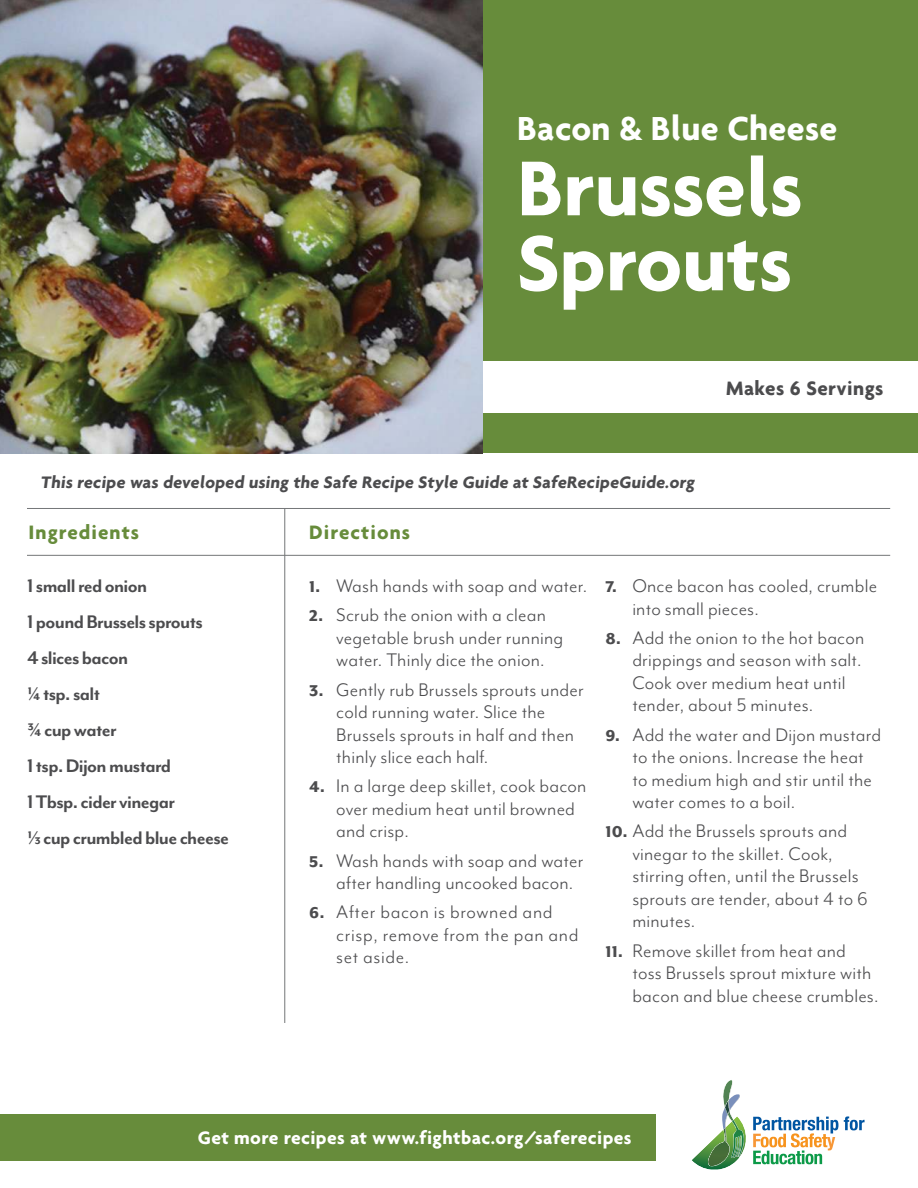
<style>
.page{position:relative;width:918px;height:1188px;background:#fff}
.page>*{position:absolute;margin:0;border:0;box-sizing:border-box;transform-origin:0 0}
.t1{font:700 84px/75px "Agenda";color:#fff}
.t2{font:700 36px "Agenda";letter-spacing:.01em;color:#fff}
.t3{font:21px/22.5px "Mr Eaves Mod OT";letter-spacing:.01em;color:#4c4c4e}
.t4{font:700 21px/36px "Mr Eaves Mod OT";letter-spacing:-.03em;color:#4c4c4e}
.t5{font:21px/22.5px "Mr Eaves Mod OT";letter-spacing:.03em;color:#4c4c4e}
.t6{font:700 21px "Agenda";letter-spacing:.05em;color:#678c3b}
.t7{font:700 21px "Agenda";letter-spacing:.02em;color:#4c4c4e}
.t8{font:700 19.5px "Agenda";letter-spacing:.02em;color:#fff}
.t9{font:700 18px "Agenda";letter-spacing:.005em;color:#4c4c4e}
.s1{font-weight:800;font-size:18px}
</style>
<div class="page">
<div style="left:318px;top:0;width:600px;height:360px;background:#678c3b"></div>
<div style="left:311px;top:414px;width:607px;height:39px;background:#678c3b"></div>
<div style="left:0;top:1115px;width:655px;height:46px;background:#678c3b"></div>
<hr style="left:284px;top:508px;width:1px;height:515px;background:#747678">
<hr style="left:27px;top:555px;width:863px;height:1px;background:#747678">
<hr style="left:27px;top:508px;width:863px;height:1px;background:#747678">
<img style="left:692px;top:1142px;width:47px;height:28px">
<img style="left:729px;top:1142px;width:1px;height:24px">
<img style="left:708px;top:1131px;width:21px;height:35px">
<img style="left:745px;top:1132px;width:1px;height:13px">
<img style="left:731px;top:1120px;width:14px;height:38px">
<svg style="left:722px;top:1080px;width:18px;height:62px"></svg>
<img style="left:725px;top:1100px;width:4px;height:14px">
<svg style="left:844px;top:1116px;width:21px;height:14px"></svg>
<svg style="left:753px;top:1117px;width:85px;height:47px"></svg>
<img style="left:0;top:0;width:483px;height:453px">
<h2 class="t2" style="left:517px;top:114px;width:321px">Bacon &amp; Blue Cheese</h2>
<h1 class="t1" style="left:517px;top:158px;width:287px">Brussels<br>Sprouts</h1>
<p class="t9" style="left:40px;top:475px;width:658px">This recipe was developed using the Safe Recipe Style Guide at SafeRecipeGuide.org</p>
<p class="t7" style="left:726px;top:379px;width:159px">Makes 6 Servings</p>
<p class="t6" style="left:29px;top:524px;width:112px">Ingredients</p>
<p class="t6" style="left:309px;top:524px;width:102px">Directions</p>
<p class="t4" style="left:27px;top:570px;width:204px">1 small red onion<br>1 pound Brussels sprouts<br>4 slices bacon<br>¼ tsp. salt<br>¾ cup water<br>1 tsp. Dijon mustard<br>1 Tbsp. cider vinegar<br>⅓ cup crumbled blue cheese</p>
<p class="t3" style="left:309px;top:576px;width:280px"><span class="s1">1.</span> Wash hands with soap and water.</p>
<p class="t3" style="left:336px;top:606px;width:229px;text-indent:-27px"><span class="s1">2.</span> Scrub the onion with a clean vegetable brush under running water. Thinly dice the onion.</p>
<p class="t3" style="left:336px;top:680px;width:249px;text-indent:-27px"><span class="s1">3.</span> Gently rub Brussels sprouts under cold running water. Slice the<br>Brussels sprouts in half and then thinly slice each half.</p>
<p class="t3" style="left:336px;top:777px;width:252px;text-indent:-27px"><span class="s1">4.</span> In a large deep skillet, cook bacon over medium heat until browned and crisp.</p>
<p class="t3" style="left:336px;top:851px;width:249px;text-indent:-27px"><span class="s1">5.</span> Wash hands with soap and water after handling uncooked bacon.</p>
<p class="t5" style="left:336px;top:903px;width:244px;text-indent:-27px"><span class="s1">6.</span> After bacon is browned and crisp, remove from the pan and set aside.</p>
<p class="t3" style="left:632px;top:576px;width:246px;text-indent:-27px"><span class="s1">7.</span> Once bacon has cooled, crumble into small pieces.</p>
<p class="t3" style="left:632px;top:628px;width:234px;text-indent:-27px"><span class="s1">8.</span> Add the onion to the hot bacon drippings and season with salt.<br>Cook over medium heat until tender, about 5 minutes.</p>
<p class="t3" style="left:632px;top:725px;width:250px;text-indent:-27px"><span class="s1">9.</span> Add the water and Dijon mustard to the onions. Increase the heat to medium high and stir until the water comes to a boil.</p>
<p class="t3" style="left:632px;top:822px;width:237px;text-indent:-27px"><span class="s1">10.</span> Add the Brussels sprouts and vinegar to the skillet. Cook, stirring often, until the Brussels sprouts are tender, about 4 to 6 minutes.</p>
<p class="t3" style="left:632px;top:941px;width:248px;text-indent:-27px"><span class="s1">11.</span> Remove skillet from heat and toss Brussels sprout mixture with bacon and blue cheese crumbles.</p>
<p class="t8" style="left:198px;top:1130px;width:435px">Get more recipes at www.fightbac.org/saferecipes</p>
</div>
